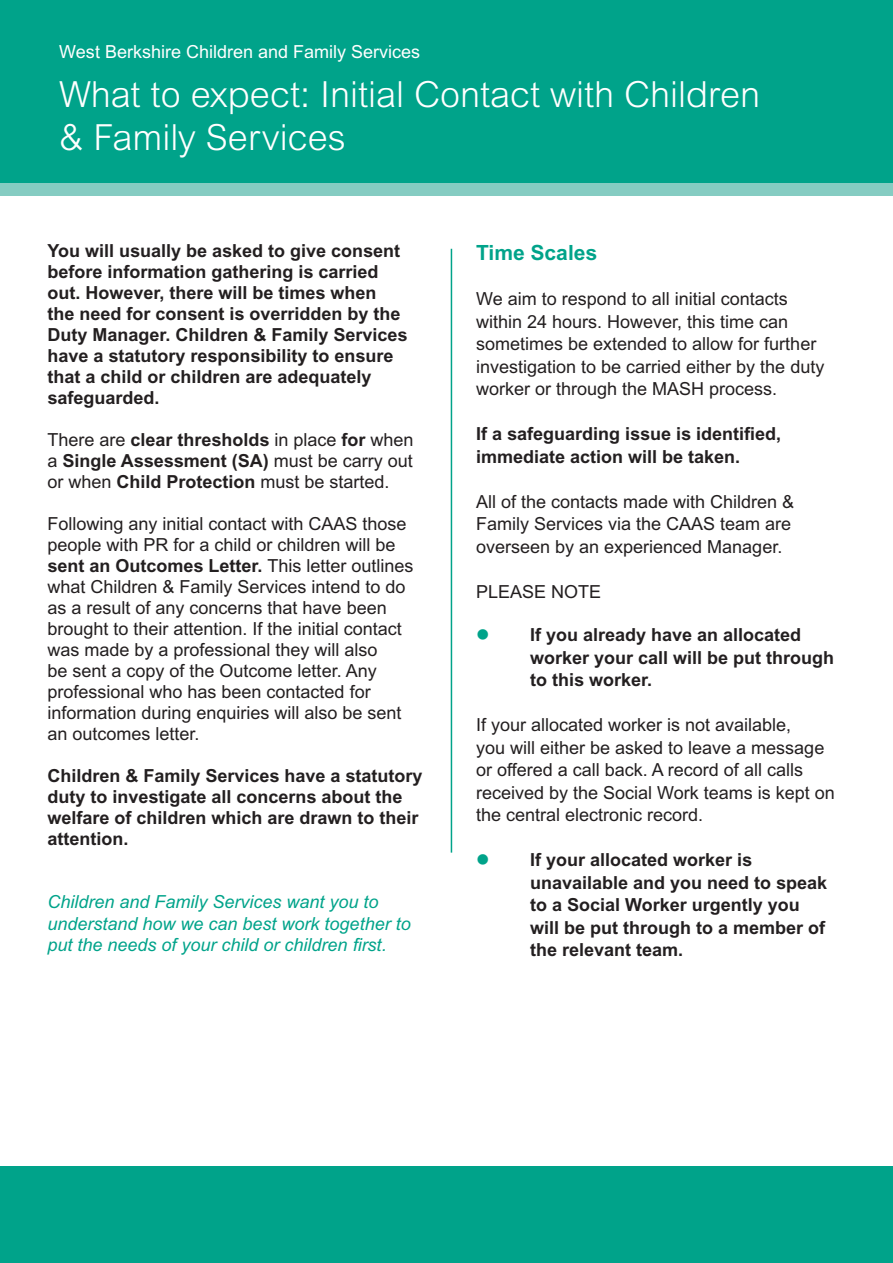
<style>
.page{position:relative;width:893px;height:1263px;background:#fff}
.page>*{position:absolute;margin:0;border:0;box-sizing:border-box;transform-origin:0 0}
.t1{font:300 36px "Arial MT Std";color:#fff}
.t2{font:700 21px "Arial MT Std";color:#00a38a}
.t3{font:18px/21px "Arial MT Std";color:#231f20}
.t4{font:700 18px/21px "Arial MT Std";color:#231f20}
.t5{font:italic 18px/21.6px "Arial MT Std";color:#00a38a}
.t6{font:18px "Arial MT Std";color:#fff}
.s1{font-weight:700}
.s2{color:#00a38a}
</style>
<div class="page">
<div style="left:0;top:1166px;width:893px;height:97px;background:#00a38a"></div>
<div style="left:0;top:0;width:893px;height:184px;background:#00a38a"></div>
<hr style="left:451px;top:249px;width:1px;height:604px;background:#00a38a">
<div style="left:0;top:184px;width:893px;height:12px;background:#85ccc2"></div>
<p class="t6" style="left:59px;top:41px;width:362px">West Berkshire Children and Family Services</p>
<p class="t1" style="left:59px;top:74px;width:702px">What to expect: Initial Contact with Children</p>
<p class="t1" style="left:59px;top:117px;width:288px">&amp; Family Services</p>
<p class="t4" style="left:47px;top:240px;width:362px">You will usually be asked to give consent before information gathering is carried out. However, there will be times when the need for consent is overridden by the Duty Manager. Children &amp; Family Services have a statutory responsibility to ensure that a child or children are adequately safeguarded.</p>
<p class="t3" style="left:47px;top:429px;width:368px;text-align:justify">There are <span class="s1">clear thresholds</span> in place <span class="s1">for</span> when a <span class="s1">Single Assessment (SA)</span> must be carry out or when <span class="s1">Child Protection</span> must be started.</p>
<p class="t3" style="left:47px;top:513px;width:368px">Following any initial contact with CAAS those people with PR for a child or children will be <span class="s1">sent an Outcomes Letter.</span> This letter outlines what Children &amp; Family Services intend to do as a result of any concerns that have been brought to their attention. If the initial contact was made by a professional they will also<br>be sent a copy of the Outcome letter. Any professional who has been contacted for information during enquiries will also be sent an outcomes letter.</p>
<p class="t4" style="left:47px;top:765px;width:377px">Children &amp; Family Services have a statutory duty to investigate all concerns about the welfare of children which are drawn to their attention.</p>
<p class="t5" style="left:47px;top:891px;width:365px">Children and Family Services want you to understand how we can best work together to put the needs of your child or children first.</p>
<p class="t2" style="left:476px;top:240px;width:123px">Time Scales</p>
<p class="t3" style="left:476px;top:287px;width:350px;line-height:22.5px">We aim to respond to all initial contacts within 24 hours. However, this time can sometimes be extended to allow for further investigation to be carried either by the duty worker or through the MASH process.</p>
<p class="t4" style="left:476px;top:422px;width:307px;line-height:22.5px">If a safeguarding issue is identified, immediate action will be taken.</p>
<p class="t3" style="left:476px;top:490px;width:320px;line-height:22.5px">All of the contacts made with Children &amp;<br>Family Services via the CAAS team are overseen by an experienced Manager.</p>
<p class="t3" style="left:476px;top:581px;width:127px">PLEASE NOTE</p>
<p class="t4" style="left:476px;top:624px;width:327px"><span class="s2">●</span> If you already have an allocated</p>
<p class="t4" style="left:530px;top:647px;width:306px">worker your call will be put through</p>
<p class="t4" style="left:530px;top:669px;width:124px">to this worker.</p>
<p class="t3" style="left:476px;top:713px;width:360px;line-height:22.5px">If your allocated worker is not available,<br>you will either be asked to leave a message or offered a call back. A record of all calls received by the Social Work teams is kept on the central electronic record.</p>
<p class="t4" style="left:476px;top:849px;width:278px"><span class="s2">●</span> If your allocated worker is</p>
<p class="t4" style="left:530px;top:872px;width:299px">unavailable and you need to speak</p>
<p class="t4" style="left:530px;top:894px;width:271px">to a Social Worker urgently you</p>
<p class="t4" style="left:530px;top:917px;width:297px">will be put through to a member of</p>
<p class="t4" style="left:530px;top:939px;width:155px">the relevant team.</p>
</div>
